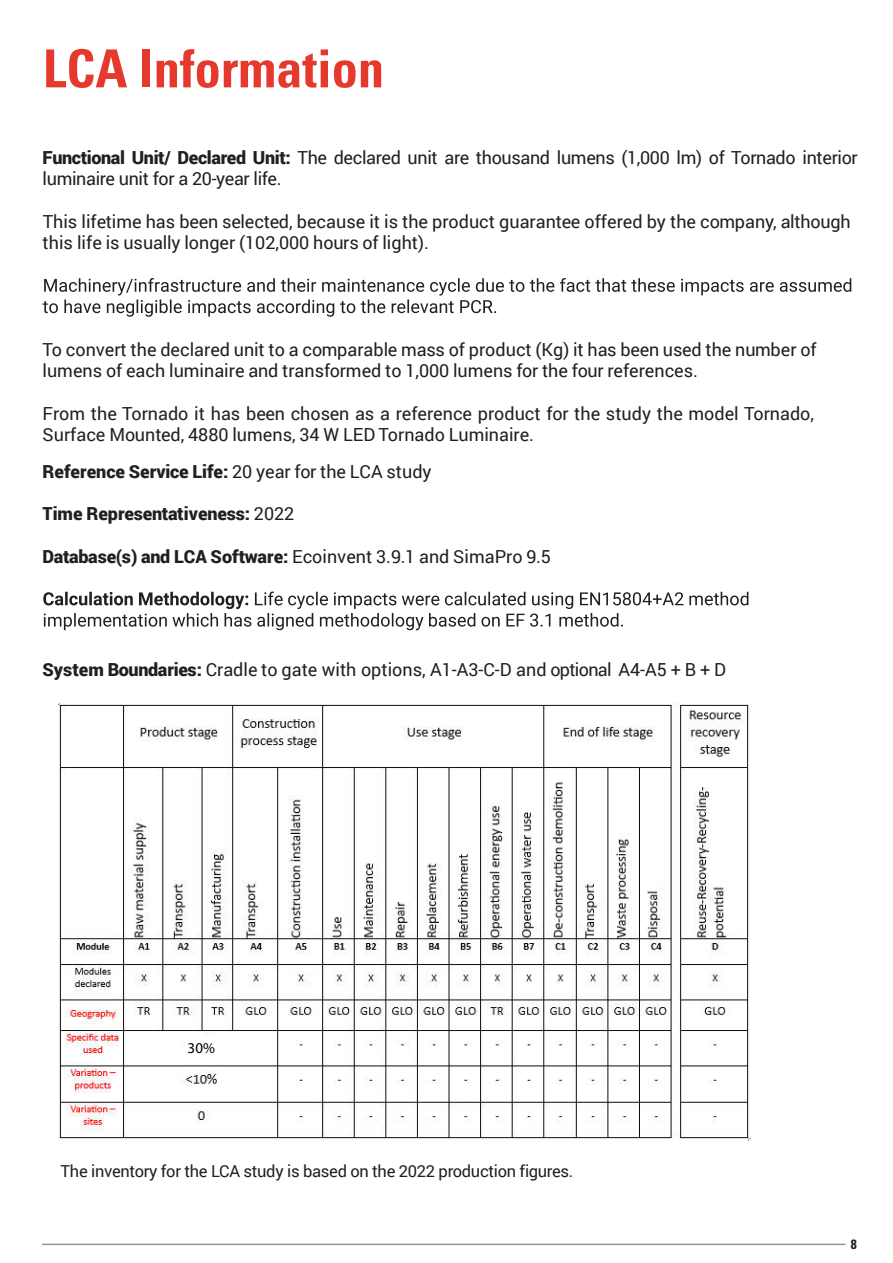
<style>
.page{position:relative;width:893px;height:1263px;background:#fff}
.page>*{position:absolute;margin:0;border:0;box-sizing:border-box;transform-origin:0 0}
.t1{font:700 condensed 52.5px "Univers";color:#e6392e}
.t2{font:18px/21.3px "Roboto";color:#231f20}
.t3{font:18px/21.3px "Roboto";letter-spacing:-.02em;color:#231f20}
.t4{font:900 18px "Roboto";color:#231f20}
.t5{font:16.5px "Roboto";letter-spacing:-.02em;color:#231f20}
.t6{font:15px "Myriad Pro";color:#000}
.t7{font:700 condensed 13.5px "Univers";color:#231f20}
.s1{font-weight:900}
.s2{font-weight:400}
</style>
<div class="page">
<svg style="left:43px;top:278px;width:808px;height:39px"></svg>
<svg style="left:43px;top:591px;width:705px;height:39px"></svg>
<hr style="left:42px;top:1243px;width:803px;height:2px;background:#939598">
<img style="left:58px;top:704px;width:693px;height:437px">
<div style="left:185px;top:1037px;width:35px;height:15px;background:#fff"></div>
<h1 class="t1" style="left:43px;top:36px;width:343px">LCA Information</h1>
<p class="t3" style="left:43px;top:146px;width:817px"><span class="s1">Functional Unit/ Declared Unit:</span> The declared unit are thousand lumens (1,000 lm) of Tornado interior luminaire unit for a 20-year life.</p>
<p class="t2" style="left:43px;top:210px;width:810px">This lifetime has been selected, because it is the product guarantee offered by the company, although this life is usually longer (102,000 hours of light).</p>
<p class="t2" style="left:43px;top:338px;width:776px">To convert the declared unit to a comparable mass of product (Kg) it has been used the number of lumens of each luminaire and transformed to 1,000 lumens for the four references.</p>
<p class="t2" style="left:43px;top:402px;width:773px">From the Tornado it has been chosen as a reference product for the study the model Tornado,<br>Surface Mounted, 4880 lumens, 34 W LED Tornado Luminaire.</p>
<p class="t4" style="left:43px;top:459px;width:390px">Reference Service Life: <span class="s2">20 year for the LCA study</span></p>
<p class="t4" style="left:43px;top:501px;width:253px">Time Representativeness: <span class="s2">2022</span></p>
<p class="t2" style="left:43px;top:545px;width:510px"><span class="s1">Database(s) and LCA Software:</span> Ecoinvent 3.9.1 and SimaPro 9.5</p>
<p class="t2" style="left:43px;top:659px;width:685px"><span class="s1">System Boundaries:</span> Cradle to gate with options, A1-A3-C-D and optional A4-A5 + B + D</p>
<p class="t6" style="left:188px;top:1039px;width:29px">30%</p>
<p class="t5" style="left:61px;top:1159px;width:514px">The inventory for the LCA study is based on the 2022 production figures.</p>
<p class="t7" style="left:851px;top:1236px;width:7px">8</p>
</div>
